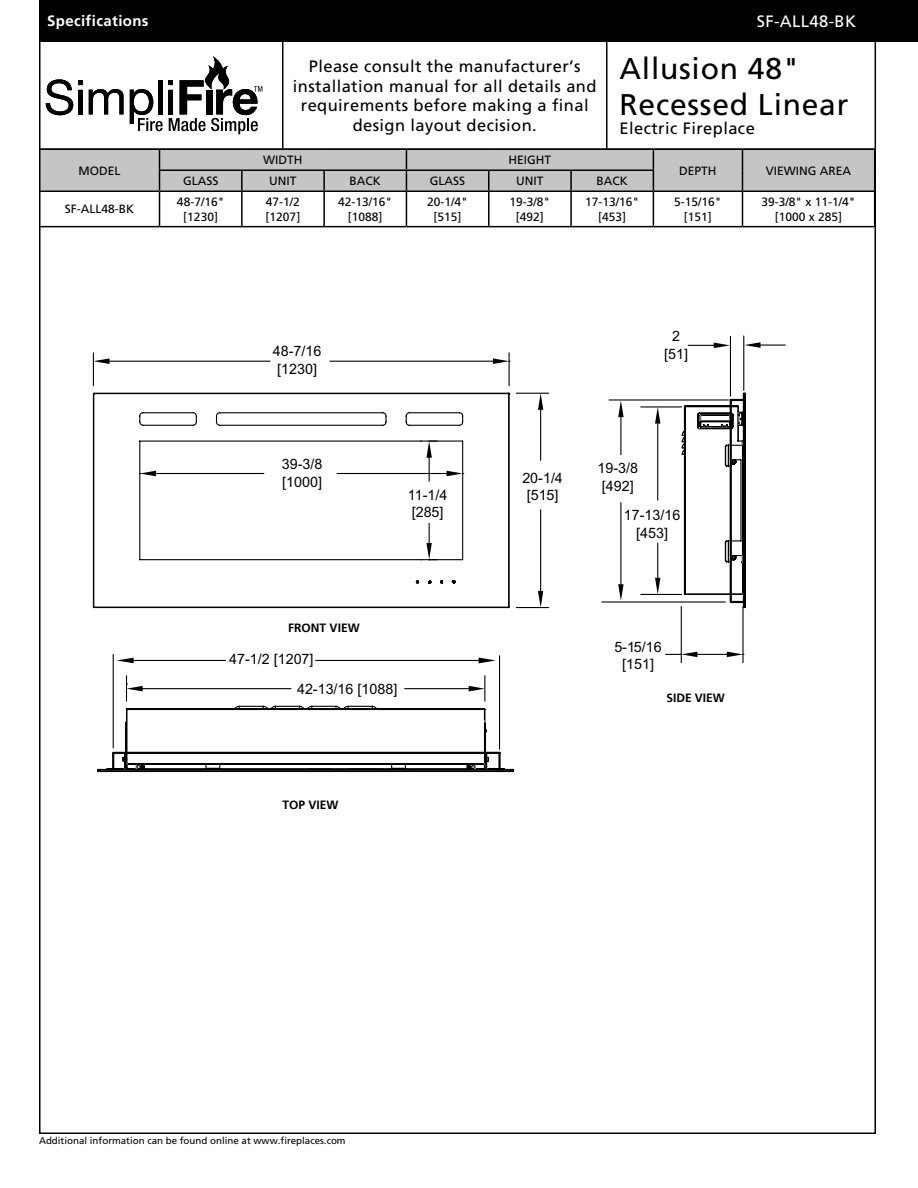
<style>
.page{position:relative;width:918px;height:1188px;background:#fff}
.page>*{position:absolute;margin:0;border:0;box-sizing:border-box;transform-origin:0 0}
.t1{font:30px/36px "Frutiger";letter-spacing:.025em;color:#000}
.t2{font:16.5px/19.8px "Frutiger";letter-spacing:.025em;color:#000;text-align:center}
.t3{font:16.5px "Frutiger";letter-spacing:.025em;color:#fff}
.t4{font:700 15px "Frutiger";letter-spacing:.025em;color:#fff}
.t5{font:14.25px/17.2px "Arial";color:#000;text-align:center}
.t6{font:12px/14.4px "Frutiger";color:#000;text-align:center}
.t7{font:700 12px "Frutiger LT";color:#000}
.t8{font:9.75px "Frutiger";color:#000}
</style>
<div class="page">
<div style="left:39px;top:0;width:879px;height:42px;background:#000"></div>
<hr style="left:39px;top:42px;width:1px;height:106px;background:#000">
<hr style="left:282px;top:42px;width:2px;height:106px;background:#000">
<hr style="left:606px;top:42px;width:2px;height:106px;background:#000">
<hr style="left:875px;top:42px;width:1px;height:106px;background:#000">
<hr style="left:607px;top:148px;width:269px;height:2px;background:#000">
<svg style="left:46px;top:79px;width:36px;height:36px"></svg>
<hr style="left:78px;top:90px;width:4px;height:24px;background:#000">
<svg style="left:89px;top:89px;width:35px;height:25px"></svg>
<svg style="left:130px;top:89px;width:33px;height:42px"></svg>
<hr style="left:158px;top:80px;width:4px;height:34px;background:#000">
<svg style="left:169px;top:56px;width:93px;height:78px"></svg>
<hr style="left:39px;top:148px;width:121px;height:2px;background:#000">
<hr style="left:160px;top:148px;width:82px;height:2px;background:#000">
<hr style="left:242px;top:148px;width:82px;height:2px;background:#000">
<hr style="left:324px;top:148px;width:82px;height:2px;background:#000">
<hr style="left:406px;top:148px;width:83px;height:2px;background:#000">
<hr style="left:489px;top:148px;width:82px;height:2px;background:#000">
<hr style="left:571px;top:148px;width:82px;height:2px;background:#000">
<svg style="left:39px;top:149px;width:836px;height:78px"></svg>
<hr style="left:39px;top:190px;width:121px;height:2px;background:#000">
<hr style="left:160px;top:190px;width:82px;height:2px;background:#000">
<hr style="left:242px;top:190px;width:82px;height:2px;background:#000">
<hr style="left:324px;top:190px;width:82px;height:2px;background:#000">
<hr style="left:406px;top:190px;width:83px;height:2px;background:#000">
<hr style="left:489px;top:190px;width:82px;height:2px;background:#000">
<hr style="left:571px;top:190px;width:82px;height:2px;background:#000">
<hr style="left:653px;top:190px;width:90px;height:2px;background:#000">
<hr style="left:742px;top:190px;width:133px;height:2px;background:#000">
<svg style="left:94px;top:395px;width:415px;height:184px"></svg>
<hr style="left:93px;top:394px;width:1px;height:213px;background:#000">
<hr style="left:509px;top:394px;width:1px;height:213px;background:#000">
<svg style="left:94px;top:579px;width:415px;height:97px"></svg>
<hr style="left:641px;top:406px;width:41px;height:2px;background:#000">
<hr style="left:641px;top:594px;width:41px;height:1px;background:#000">
<hr style="left:657px;top:424px;width:1px;height:76px;background:#000">
<hr style="left:657px;top:543px;width:1px;height:35px;background:#000">
<svg style="left:655px;top:407px;width:5px;height:17px"></svg>
<hr style="left:681px;top:607px;width:1px;height:56px;background:#000">
<hr style="left:742px;top:607px;width:2px;height:56px;background:#000">
<hr style="left:697px;top:654px;width:30px;height:1px;background:#000">
<svg style="left:666px;top:652px;width:31px;height:5px"></svg>
<hr style="left:516px;top:393px;width:33px;height:1px;background:#000">
<hr style="left:516px;top:607px;width:33px;height:1px;background:#000">
<hr style="left:540px;top:410px;width:1px;height:50px;background:#000">
<hr style="left:540px;top:510px;width:1px;height:81px;background:#000">
<svg style="left:538px;top:393px;width:5px;height:17px"></svg>
<hr style="left:93px;top:353px;width:1px;height:33px;background:#000">
<hr style="left:509px;top:353px;width:1px;height:33px;background:#000">
<hr style="left:110px;top:361px;width:160px;height:1px;background:#000">
<hr style="left:330px;top:361px;width:163px;height:1px;background:#000">
<svg style="left:93px;top:358px;width:17px;height:6px"></svg>
<hr style="left:156px;top:473px;width:108px;height:1px;background:#000">
<hr style="left:337px;top:473px;width:110px;height:1px;background:#000">
<svg style="left:421px;top:441px;width:16px;height:40px"></svg>
<svg style="left:421px;top:523px;width:16px;height:37px"></svg>
<svg style="left:649px;top:578px;width:11px;height:16px"></svg>
<svg style="left:727px;top:652px;width:17px;height:5px"></svg>
<svg style="left:92px;top:606px;width:418px;height:3px"></svg>
<svg style="left:538px;top:591px;width:5px;height:16px"></svg>
<svg style="left:92px;top:392px;width:418px;height:3px"></svg>
<svg style="left:493px;top:358px;width:17px;height:6px"></svg>
<svg style="left:140px;top:471px;width:16px;height:5px"></svg>
<svg style="left:447px;top:471px;width:17px;height:5px"></svg>
<svg style="left:97px;top:676px;width:418px;height:97px"></svg>
<hr style="left:498px;top:753px;width:3px;height:16px;background:#000">
<hr style="left:499px;top:656px;width:1px;height:93px;background:#000">
<hr style="left:113px;top:654px;width:1px;height:94px;background:#000">
<hr style="left:316px;top:660px;width:163px;height:1px;background:#000">
<hr style="left:134px;top:660px;width:92px;height:1px;background:#000">
<svg style="left:479px;top:658px;width:17px;height:5px"></svg>
<svg style="left:116px;top:658px;width:18px;height:5px"></svg>
<hr style="left:730px;top:336px;width:1px;height:60px;background:#000">
<hr style="left:743px;top:336px;width:1px;height:54px;background:#000">
<svg style="left:744px;top:342px;width:41px;height:6px"></svg>
<svg style="left:681px;top:392px;width:65px;height:217px"></svg>
<hr style="left:609px;top:399px;width:119px;height:2px;background:#000">
<hr style="left:602px;top:601px;width:123px;height:2px;background:#000">
<svg style="left:688px;top:343px;width:42px;height:5px"></svg>
<hr style="left:620px;top:417px;width:1px;height:38px;background:#000">
<svg style="left:618px;top:400px;width:6px;height:17px"></svg>
<hr style="left:620px;top:503px;width:1px;height:81px;background:#000">
<svg style="left:618px;top:584px;width:6px;height:17px"></svg>
<p class="t4" style="left:47px;top:12px;width:103px">Specifications</p>
<p class="t6" style="left:79px;top:163px;width:43px">MODEL</p>
<h2 class="t3" style="left:757px;top:12px;width:101px">SF-ALL48-BK</h2>
<h2 class="t2" style="left:293px;top:56px;width:305px">Please consult the manufacturer’s installation manual for all details and requirements before making a final design layout decision.</h2>
<h1 class="t1" style="left:620px;top:50px;width:230px">Allusion 48"<br>Recessed Linear</h1>
<h2 class="t2" style="left:620px;top:119px;width:137px">Electric Fireplace</h2>
<p class="t6" style="left:263px;top:153px;width:41px">WIDTH</p>
<p class="t6" style="left:509px;top:153px;width:44px">HEIGHT</p>
<p class="t6" style="left:183px;top:174px;width:37px">GLASS</p>
<p class="t6" style="left:269px;top:174px;width:29px">UNIT</p>
<p class="t6" style="left:350px;top:174px;width:33px">BACK</p>
<p class="t6" style="left:430px;top:174px;width:37px">GLASS</p>
<p class="t6" style="left:516px;top:174px;width:29px">UNIT</p>
<p class="t6" style="left:597px;top:174px;width:33px">BACK</p>
<p class="t6" style="left:679px;top:163px;width:39px">DEPTH</p>
<p class="t6" style="left:766px;top:163px;width:87px">VIEWING AREA</p>
<p class="t6" style="left:65px;top:202px;width:71px">SF-ALL48-BK</p>
<p class="t6" style="left:177px;top:195px;width:49px">48-7/16" [1230]</p>
<p class="t6" style="left:266px;top:195px;width:36px;text-align:left">47-1/2 [1207]</p>
<p class="t6" style="left:338px;top:195px;width:56px">42-13/16" [1088]</p>
<p class="t6" style="left:427px;top:195px;width:42px">20-1/4" [515]</p>
<p class="t6" style="left:510px;top:195px;width:42px">19-3/8" [492]</p>
<p class="t6" style="left:585px;top:195px;width:56px">17-13/16" [453]</p>
<p class="t6" style="left:674px;top:195px;width:49px">5-15/16" [151]</p>
<p class="t6" style="left:762px;top:195px;width:96px">39-3/8" x 11-1/4" [1000 x 285]</p>
<p class="t5" style="left:672px;top:328px;width:9px">2</p>
<p class="t5" style="left:273px;top:343px;width:50px">48-7/16</p>
<p class="t5" style="left:664px;top:345px;width:25px">[51]</p>
<p class="t5" style="left:277px;top:360px;width:41px">[1230]</p>
<p class="t5" style="left:282px;top:456px;width:42px;text-align:left">39-3/8 [1000]</p>
<p class="t5" style="left:408px;top:486px;width:41px;text-align:left">11-1/4 [285]</p>
<p class="t7" style="left:288px;top:621px;width:73px">FRONT VIEW</p>
<p class="t5" style="left:229px;top:651px;width:86px">47-1/2 [1207]</p>
<p class="t5" style="left:297px;top:680px;width:102px">42-13/16 [1088]</p>
<p class="t7" style="left:282px;top:797px;width:58px">TOP VIEW</p>
<p class="t5" style="left:522px;top:469px;width:42px">20-1/4 [515]</p>
<p class="t5" style="left:598px;top:460px;width:42px">19-3/8 [492]</p>
<p class="t5" style="left:624px;top:507px;width:58px">17-13/16 [453]</p>
<p class="t5" style="left:614px;top:638px;width:49px">5-15/16 [151]</p>
<p class="t7" style="left:666px;top:691px;width:60px">SIDE VIEW</p>
<p class="t8" style="left:39px;top:1135px;width:308px">Additional information can be found online at www.fireplaces.com</p>
</div>
